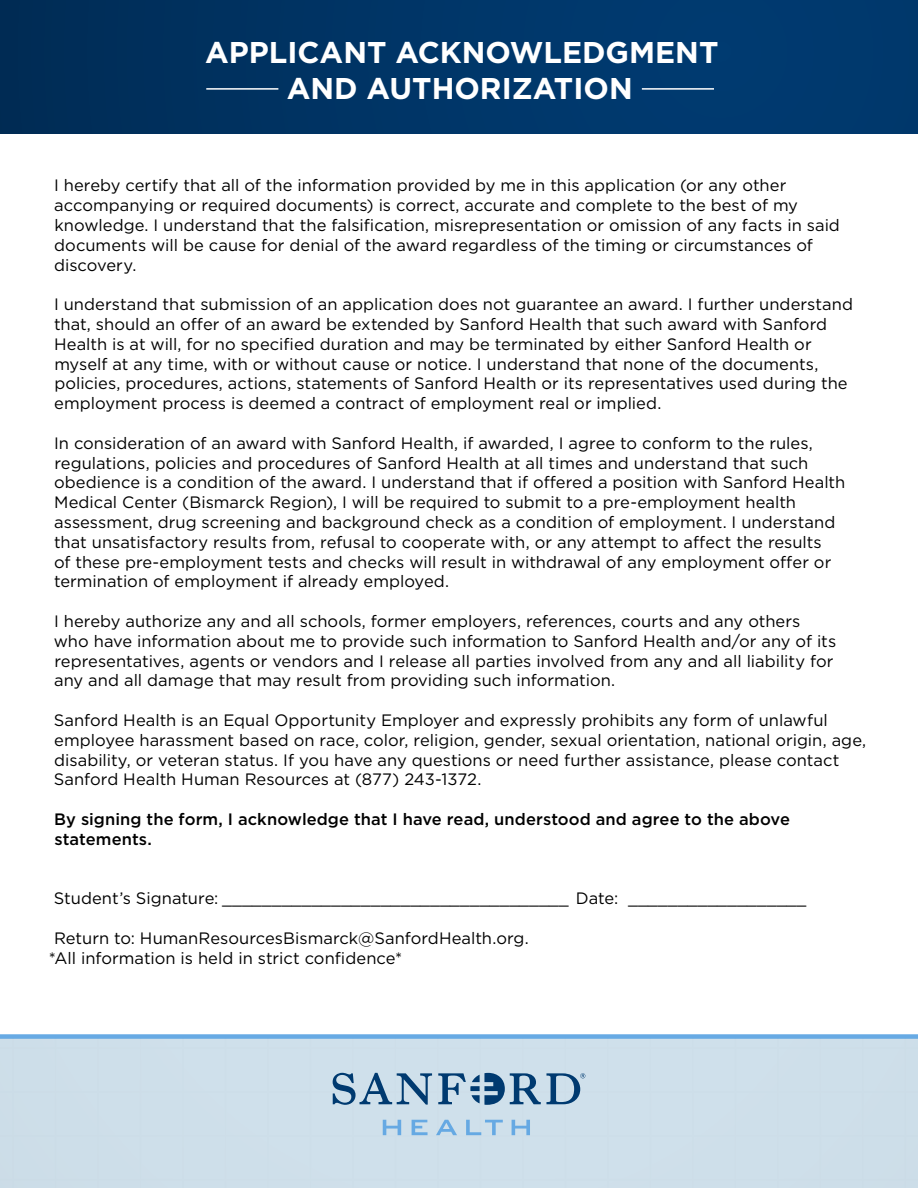
<style>
.page{position:relative;width:918px;height:1188px;background:#fff}
.page>*{position:absolute;margin:0;border:0;box-sizing:border-box;transform-origin:0 0}
.t1{font:700 30px/36px "Gotham";color:#fff;text-align:center}
.t2{font:16.5px/19.8px "Gotham";color:#000}
.t3{font:500 16.5px/19.8px "Gotham";letter-spacing:.005em;color:#000}
</style>
<div class="page">
<div style="left:0;top:0;width:918px;height:134px;background:linear-gradient(to right,#002e58,#003c74)"></div>
<div style="left:0;top:1034px;width:918px;height:5px;background:#67aae4"></div>
<hr style="left:206px;top:88px;width:72px;height:2px;background:#fff">
<hr style="left:642px;top:88px;width:72px;height:2px;background:#fff">
<div style="left:0;top:1039px;width:918px;height:149px;background:#cfdfea"></div>
<h1 class="t1" style="left:205px;top:34px;width:515px">APPLICANT ACKNOWLEDGMENT<br>AND AUTHORIZATION</h1>
<p class="t2" style="left:54px;top:175px;width:787px">I hereby certify that all of the information provided by me in this application (or any other accompanying or required documents) is correct, accurate and complete to the best of my knowledge. I understand that the falsification, misrepresentation or omission of any facts in said documents will be cause for denial of the award regardless of the timing or circumstances of discovery.</p>
<p class="t2" style="left:54px;top:294px;width:801px">I understand that submission of an application does not guarantee an award. I further understand that, should an offer of an award be extended by Sanford Health that such award with Sanford Health is at will, for no specified duration and may be terminated by either Sanford Health or myself at any time, with or without cause or notice. I understand that none of the documents, policies, procedures, actions, statements of Sanford Health or its representatives used during the employment process is deemed a contract of employment real or implied.</p>
<p class="t2" style="left:54px;top:433px;width:793px">In consideration of an award with Sanford Health, if awarded, I agree to conform to the rules, regulations, policies and procedures of Sanford Health at all times and understand that such obedience is a condition of the award. I understand that if offered a position with Sanford Health Medical Center (Bismarck Region), I will be required to submit to a pre-employment health assessment, drug screening and background check as a condition of employment. I understand that unsatisfactory results from, refusal to cooperate with, or any attempt to affect the results<br>of these pre-employment tests and checks will result in withdrawal of any employment offer or termination of employment if already employed.</p>
<p class="t2" style="left:54px;top:611px;width:784px">I hereby authorize any and all schools, former employers, references, courts and any others who have information about me to provide such information to Sanford Health and/or any of its representatives, agents or vendors and I release all parties involved from any and all liability for any and all damage that may result from providing such information.</p>
<p class="t2" style="left:54px;top:710px;width:814px">Sanford Health is an Equal Opportunity Employer and expressly prohibits any form of unlawful employee harassment based on race, color, religion, gender, sexual orientation, national origin, age, disability, or veteran status. If you have any questions or need further assistance, please contact Sanford Health Human Resources at (877) 243-1372.</p>
<p class="t3" style="left:54px;top:809px;width:737px">By signing the form, I acknowledge that I have read, understood and agree to the above statements.</p>
<p class="t2" style="left:54px;top:888px;width:754px">Student’s Signature: ___________________________________ Date: __________________</p>
<p class="t2" style="left:49px;top:928px;width:481px;text-indent:5px">Return to: HumanResourcesBismarck@SanfordHealth.org. *All information is held in strict confidence*</p>
</div>
